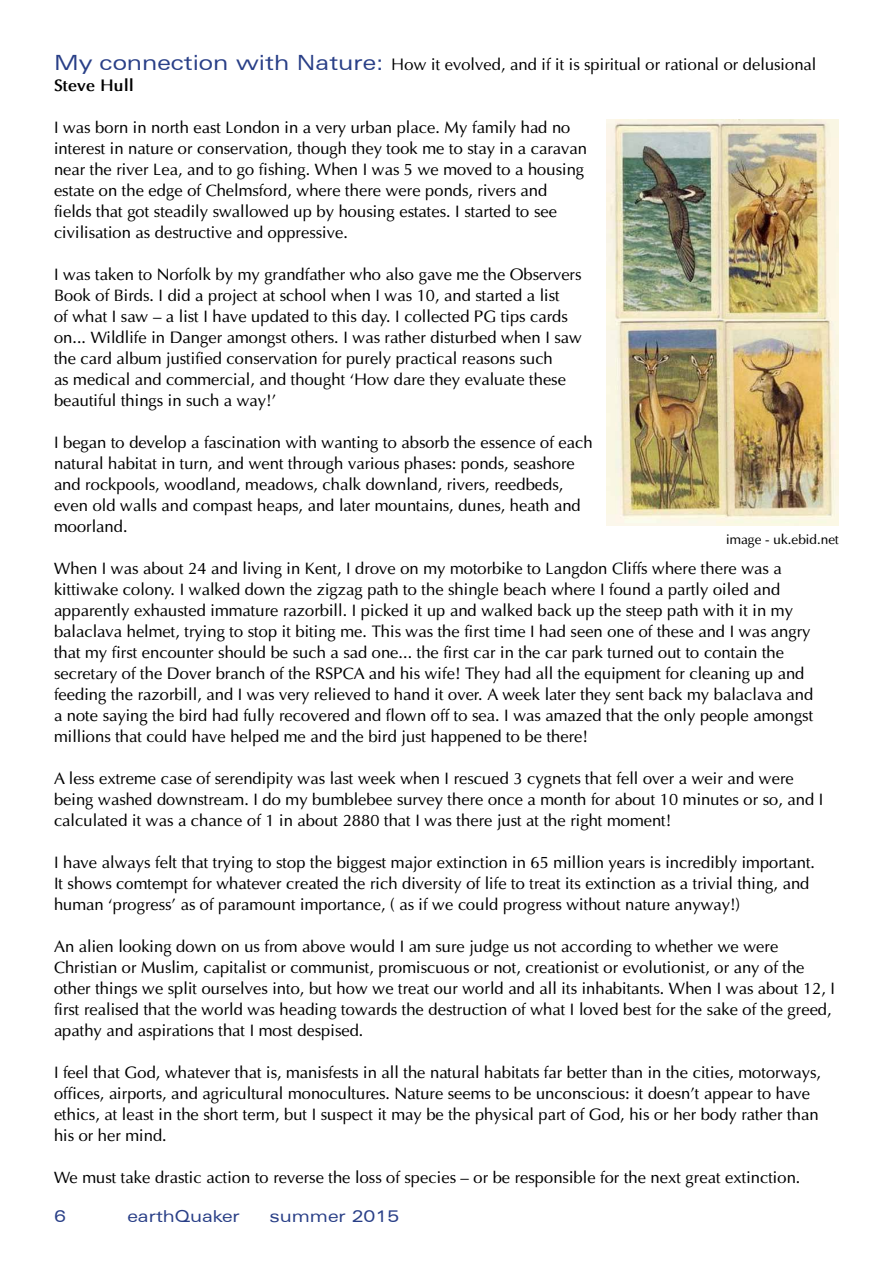
<style>
.page{position:relative;width:893px;height:1263px;background:#fff}
.page>*{position:absolute;margin:0;border:0;box-sizing:border-box;transform-origin:0 0}
.t1{font:16.5px/21px "Optima";color:#000}
.t2{font:expanded 16.5px "Zurich BT";color:#293f87}
.t3{font:13.5px "Optima";color:#000}
.s1{font-family:"Zurich BT";font-stretch:expanded;font-size:21px;color:#293f87}
.s2{font-weight:700}
</style>
<div class="page">
<img style="left:606px;top:119px;width:233px;height:406px">
<p class="t1" style="left:54px;top:54px;width:764px"><span class="s1">My connection with Nature:</span> How it evolved, and if it is spiritual or rational or delusional<br><span class="s2">Steve Hull</span></p>
<p class="t1" style="left:54px;top:117px;width:535px">I was born in north east London in a very urban place. My family had no interest in nature or conservation, though they took me to stay in a caravan near the river Lea, and to go fishing. When I was 5 we moved to a housing estate on the edge of Chelmsford, where there were ponds, rivers and fields that got steadily swallowed up by housing estates. I started to see civilisation as destructive and oppressive.</p>
<p class="t1" style="left:54px;top:264px;width:530px">I was taken to Norfolk by my grandfather who also gave me the Observers Book of Birds. I did a project at school when I was 10, and started a list<br>of what I saw – a list I have updated to this day. I collected PG tips cards on... Wildlife in Danger amongst others. I was rather disturbed when I saw the card album justified conservation for purely practical reasons such<br>as medical and commercial, and thought ‘How dare they evaluate these beautiful things in such a way!’</p>
<p class="t1" style="left:54px;top:432px;width:540px">I began to develop a fascination with wanting to absorb the essence of each natural habitat in turn, and went through various phases: ponds, seashore and rockpools, woodland, meadows, chalk downland, rivers, reedbeds, even old walls and compast heaps, and later mountains, dunes, heath and moorland.</p>
<p class="t1" style="left:54px;top:558px;width:761px">When I was about 24 and living in Kent, I drove on my motorbike to Langdon Cliffs where there was a kittiwake colony. I walked down the zigzag path to the shingle beach where I found a partly oiled and apparently exhausted immature razorbill. I picked it up and walked back up the steep path with it in my balaclava helmet, trying to stop it biting me. This was the first time I had seen one of these and I was angry that my first encounter should be such a sad one... the first car in the car park turned out to contain the secretary of the Dover branch of the RSPCA and his wife! They had all the equipment for cleaning up and feeding the razorbill, and I was very relieved to hand it over. A week later they sent back my balaclava and a note saying the bird had fully recovered and flown off to sea. I was amazed that the only people amongst millions that could have helped me and the bird just happened to be there!</p>
<p class="t1" style="left:54px;top:768px;width:771px">A less extreme case of serendipity was last week when I rescued 3 cygnets that fell over a weir and were being washed downstream. I do my bumblebee survey there once a month for about 10 minutes or so, and I calculated it was a chance of 1 in about 2880 that I was there just at the right moment!</p>
<p class="t1" style="left:54px;top:852px;width:763px">I have always felt that trying to stop the biggest major extinction in 65 million years is incredibly important.<br>It shows comtempt for whatever created the rich diversity of life to treat its extinction as a trivial thing, and human ‘progress’ as of paramount importance, ( as if we could progress without nature anyway!)</p>
<p class="t1" style="left:54px;top:936px;width:783px">An alien looking down on us from above would I am sure judge us not according to whether we were Christian or Muslim, capitalist or communist, promiscuous or not, creationist or evolutionist, or any of the other things we split ourselves into, but how we treat our world and all its inhabitants. When I was about 12, I first realised that the world was heading towards the destruction of what I loved best for the sake of the greed, apathy and aspirations that I most despised.</p>
<p class="t1" style="left:54px;top:1062px;width:769px">I feel that God, whatever that is, manisfests in all the natural habitats far better than in the cities, motorways, offices, airports, and agricultural monocultures. Nature seems to be unconscious: it doesn’t appear to have ethics, at least in the short term, but I suspect it may be the physical part of God, his or her body rather than his or her mind.</p>
<p class="t1" style="left:54px;top:1167px;width:748px">We must take drastic action to reverse the loss of species – or be responsible for the next great extinction.</p>
<p class="t3" style="left:726px;top:531px;width:114px">image - uk.ebid.net</p>
<p class="t2" style="left:54px;top:1206px;width:13px">6</p>
<p class="t2" style="left:128px;top:1206px;width:114px">earthQuaker</p>
<p class="t2" style="left:270px;top:1206px;width:131px">summer 2015</p>
</div>
